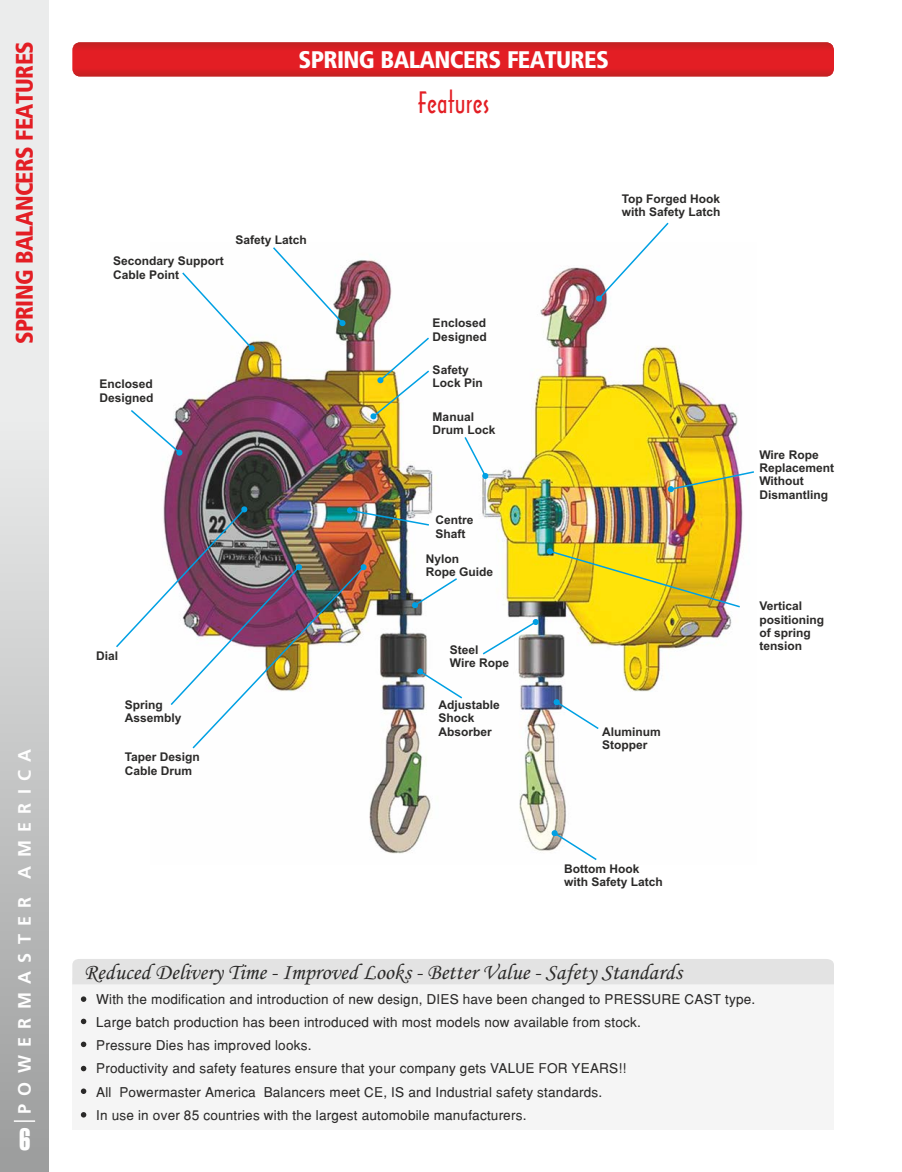
<style>
.page{position:relative;width:902px;height:1172px;background:#fff}
.page>*{position:absolute;margin:0;border:0;box-sizing:border-box;transform-origin:0 0}
.t1{font:30px "Swiss 911 BT Extra Compressed";color:#fefefe}
.t2{font:28.05px "Arcitectura";letter-spacing:.01em;color:#e31e24}
.t3{font:900 condensed 24px "Frutiger";letter-spacing:-.025em;color:#e31e24}
.t4{font:900 condensed 24px "Frutiger";letter-spacing:-.025em;color:#fefefe}
.t5{font:22.5px "Monotype Corsiva";color:#2b2a29}
.t6{font:700 18px "Frutiger";letter-spacing:.46em;color:#fefefe}
.t7{font:13.5px/23.2px "Helvetica";letter-spacing:.015em;color:#2b2a29}
.t8{font:700 12px/13.4px "Arial";color:#2b2a29}
</style>
<div class="page">
<div style="left:0;top:0;width:49px;height:118px;background:#ebecec"></div>
<div style="left:0;top:1037px;width:49px;height:135px;background:#9d9e9e"></div>
<img style="left:0;top:118px;width:49px;height:1004px">
<hr style="left:14px;top:1120px;width:21px;height:2px;background:#fefefe">
<img style="left:72px;top:42px;width:762px;height:34px">
<img style="left:163px;top:259px;width:580px;height:595px">
<div style="left:72px;top:978px;width:762px;height:151px;background:#f5f5f5"></div>
<svg style="left:81px;top:996px;width:5px;height:6px"></svg>
<svg style="left:81px;top:1041px;width:5px;height:6px"></svg>
<div style="left:72px;top:959px;width:762px;height:25px;background:#e3e3e3"></div>
<svg style="left:81px;top:1019px;width:5px;height:5px"></svg>
<svg style="left:81px;top:1066px;width:5px;height:5px"></svg>
<svg style="left:81px;top:1088px;width:5px;height:6px"></svg>
<svg style="left:81px;top:1112px;width:5px;height:5px"></svg>
<img style="left:547px;top:548px;width:193px;height:59px">
<img style="left:668px;top:471px;width:86px;height:21px">
<svg style="left:464px;top:437px;width:24px;height:42px"></svg>
<svg style="left:370px;top:338px;width:59px;height:81px"></svg>
<svg style="left:182px;top:272px;width:73px;height:79px"></svg>
<svg style="left:596px;top:223px;width:72px;height:79px"></svg>
<svg style="left:483px;top:619px;width:56px;height:35px"></svg>
<svg style="left:273px;top:247px;width:72px;height:79px"></svg>
<img style="left:116px;top:506px;width:346px;height:242px">
<svg style="left:554px;top:699px;width:45px;height:30px"></svg>
<svg style="left:552px;top:830px;width:45px;height:30px"></svg>
<svg style="left:131px;top:410px;width:51px;height:46px"></svg>
<h3 class="t3" style="left:15px;top:344px;width:304px;rotate:-90deg">SPRING BALANCERS FEATURES</h3>
<h3 class="t4" style="left:298px;top:50px;width:312px">SPRING BALANCERS FEATURES</h3>
<h2 class="t2" style="left:418px;top:89px;width:74px">Features</h2>
<p class="t8" style="left:235px;top:234px;width:73px">Safety Latch</p>
<p class="t8" style="left:113px;top:256px;width:112px">Secondary Support<br>Cable Point</p>
<p class="t8" style="left:433px;top:318px;width:56px">Enclosed<br>Designed</p>
<p class="t8" style="left:100px;top:378px;width:56px">Enclosed<br>Designed</p>
<p class="t8" style="left:433px;top:364px;width:52px">Safety<br>Lock Pin</p>
<p class="t8" style="left:433px;top:411px;width:64px">Manual<br>Drum Lock</p>
<p class="t8" style="left:622px;top:193px;width:100px">Top Forged Hook with Safety Latch</p>
<p class="t8" style="left:435px;top:514px;width:40px">Centre<br>Shaft</p>
<p class="t8" style="left:426px;top:553px;width:69px">Nylon<br>Rope Guide</p>
<p class="t8" style="left:759px;top:449px;width:76px">Wire Rope<br>Replacement<br>Without<br>Dismantling</p>
<h3 class="t6" style="left:17px;top:1114px;width:367px;rotate:-90deg">POWERMASTER AMERICA</h3>
<h1 class="t1" style="left:19px;top:1127px;width:13px">6</h1>
<p class="t8" style="left:96px;top:650px;width:24px">Dial</p>
<p class="t8" style="left:125px;top:699px;width:58px">Spring<br>Assembly</p>
<p class="t8" style="left:125px;top:752px;width:77px">Taper Design<br>Cable Drum</p>
<p class="t8" style="left:450px;top:644px;width:61px">Steel<br>Wire Rope</p>
<p class="t8" style="left:439px;top:699px;width:63px">Adjustable<br>Shock<br>Absorber</p>
<p class="t8" style="left:602px;top:726px;width:60px">Aluminum<br>Stopper</p>
<p class="t8" style="left:564px;top:863px;width:100px">Bottom Hook with Safety Latch</p>
<h3 class="t5" style="left:84px;top:963px;width:600px">Reduced Delivery Time - Improved Looks - Better Value - Safety Standards</h3>
<p class="t8" style="left:759px;top:600px;width:66px">Vertical positioning of spring tension</p>
<p class="t7" style="left:96px;top:988px;width:660px">With the modification and introduction of new design, DIES have been changed to PRESSURE CAST type.<br>Large batch production has been introduced with most models now available from stock.<br>Pressure Dies has improved looks.<br>Productivity and safety features ensure that your company gets VALUE FOR YEARS!!<br>All Powermaster America Balancers meet CE, IS and Industrial safety standards.<br>In use in over 85 countries with the largest automobile manufacturers.</p>
</div>
